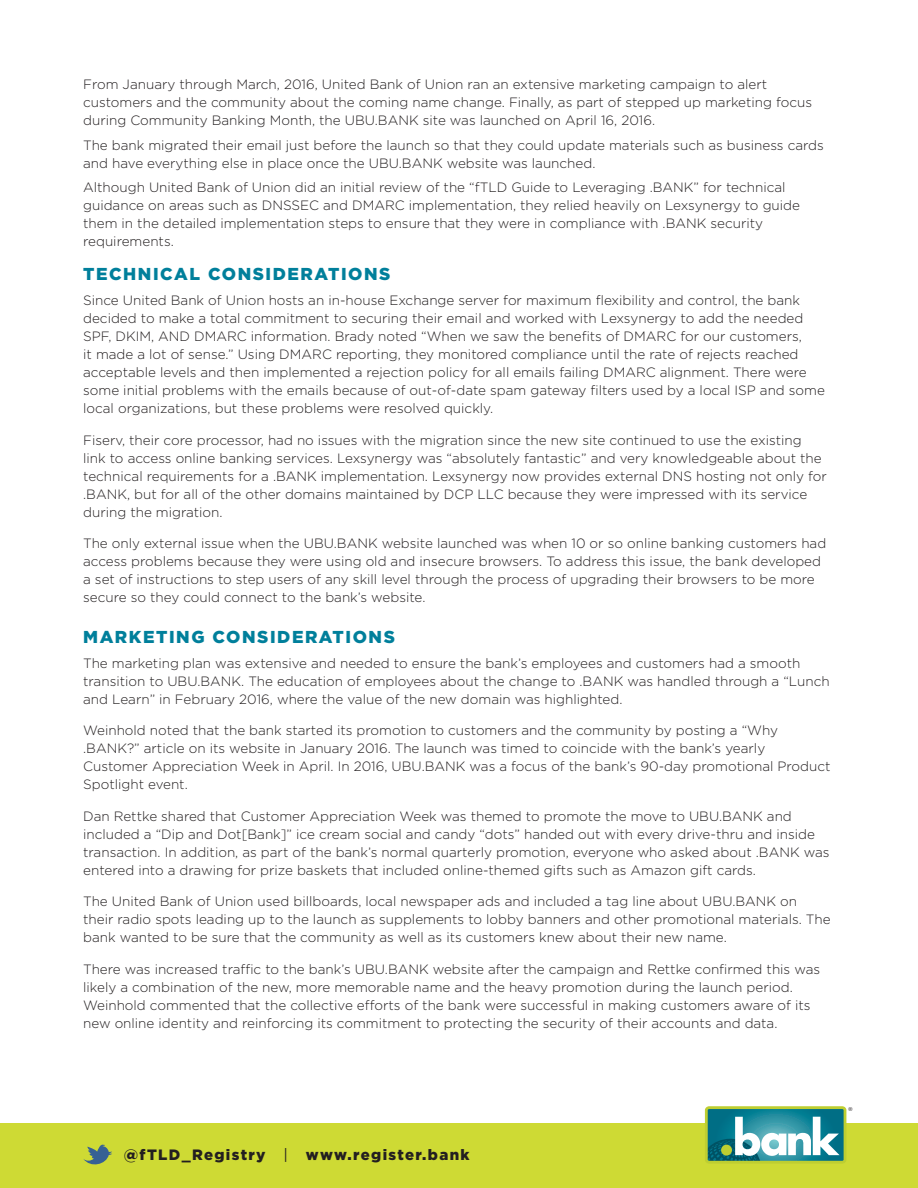
<style>
.page{position:relative;width:918px;height:1188px;background:#fff}
.page>*{position:absolute;margin:0;border:0;box-sizing:border-box;transform-origin:0 0}
.t1{font:900 17.25px "Gotham";letter-spacing:.09em;color:#007f9b}
.t2{font:900 15px "Gotham";letter-spacing:.09em;color:#231f20}
.t3{font:300 13.5px/18px "Gotham";color:#231f20}
.t4{font:5.4px "Helvetica";color:#231f20}
.s1{font-weight:400}
</style>
<div class="page">
<div style="left:0;top:1123px;width:918px;height:65px;background:#ceda34"></div>
<svg style="left:83px;top:1144px;width:29px;height:21px"></svg>
<svg style="left:705px;top:1106px;width:141px;height:57px;background:#62a79f"></svg>
<p class="t3" style="left:83px;top:75px;width:731px">From January through March, 2016, United Bank of Union ran an extensive marketing campaign to alert customers and the community about the coming name change. Finally, as part of stepped up marketing focus during Community Banking Month, the UBU.BANK site was launched on April 16, 2016.</p>
<p class="t3" style="left:83px;top:136px;width:742px">The bank migrated their email just before the launch so that they could update materials such as business cards and have everything else in place once the UBU.BANK website was launched.</p>
<p class="t3" style="left:83px;top:178px;width:718px">Although United Bank of Union did an initial review of the “fTLD Guide to Leveraging .BANK” for technical guidance on areas such as DNSSEC and DMARC implementation, they relied heavily on Lexsynergy to guide them in the detailed implementation steps to ensure that they were in compliance with .BANK security requirements.</p>
<p class="t1" style="left:83px;top:264px;width:309px">TECHNICAL CONSIDERATIONS</p>
<p class="t3" style="left:83px;top:291px;width:743px">Since United Bank of Union hosts an in-house Exchange server for maximum flexibility and control, the bank decided to make a total commitment to securing their email and worked with Lexsynergy to add the needed SPF, DKIM, AND DMARC information. Brady noted “When we saw the benefits of DMARC for our customers,<br>it made a lot of sense.” Using DMARC reporting, they monitored compliance until the rate of rejects reached acceptable levels and then implemented a rejection policy for all emails failing DMARC alignment. There were some initial problems with the emails because of out-of-date spam gateway filters used by a local ISP and some local organizations, but these problems were resolved quickly.</p>
<p class="t3" style="left:83px;top:431px;width:745px">Fiserv, their core processor, had no issues with the migration since the new site continued to use the existing link to access online banking services. Lexsynergy was “absolutely fantastic” and very knowledgeable about the technical requirements for a .BANK implementation. Lexsynergy now provides external DNS hosting not only for .BANK, but for all of the other domains maintained by DCP LLC because they were impressed with its service during the migration.</p>
<p class="t3" style="left:83px;top:534px;width:745px">The only external issue when the UBU.BANK website launched was when 10 or so online banking customers had access problems because they were using old and insecure browsers. To address this issue, the bank developed a set of instructions to step users of any skill level through the process of upgrading their browsers to be more secure so they could connect to the bank’s website.</p>
<p class="t1" style="left:83px;top:627px;width:313px">MARKETING CONSIDERATIONS</p>
<p class="t3" style="left:83px;top:654px;width:748px">The marketing plan was extensive and needed to ensure the bank’s employees and customers had a smooth transition to UBU.BANK. The education of employees about the change to .BANK was handled through a “Lunch and Learn” in February 2016, where the value of the new domain was highlighted.</p>
<p class="t3" style="left:83px;top:721px;width:749px">Weinhold noted that the bank started its promotion to customers and the community by posting a “Why .BANK?” article on its website in January 2016. The launch was timed to coincide with the bank’s yearly Customer Appreciation Week in April. In 2016, UBU.BANK was a focus of the bank’s 90-day promotional Product Spotlight event.</p>
<p class="t3" style="left:83px;top:807px;width:748px">Dan Rettke shared that Customer Appreciation Week was themed to promote the move to UBU.BANK and included a “Dip and Dot[Bank]” ice cream social and candy “dots” handed out with every drive-thru and inside transaction. In addition, as part of the bank’s normal quarterly promotion, everyone who asked about .BANK was entered into a drawing for prize baskets that included online-themed gifts such as Amazon gift cards.</p>
<p class="t3" style="left:83px;top:892px;width:749px">The United Bank of Union used billboards, local newspaper ads and included a tag line about UBU.BANK on their radio spots leading up to the launch as supplements to lobby banners and other promotional materials. The bank wanted to be sure that the community as well as its customers knew about their new name.</p>
<p class="t3" style="left:83px;top:960px;width:739px">There was increased traffic to the bank’s UBU.BANK website after the campaign and Rettke confirmed this was likely a combination of the new, more memorable name and the heavy promotion during the launch period.<br>Weinhold commented that the collective efforts of the bank were successful in making customers aware of its new online identity and reinforcing its commitment to protecting the security of their accounts and data.</p>
<p class="t2" style="left:124px;top:1146px;width:347px">@fTLD_Registry <span class="s1">|</span> www.register.bank</p>
<p class="t4" style="left:848px;top:1105px;width:6px">®</p>
</div>
